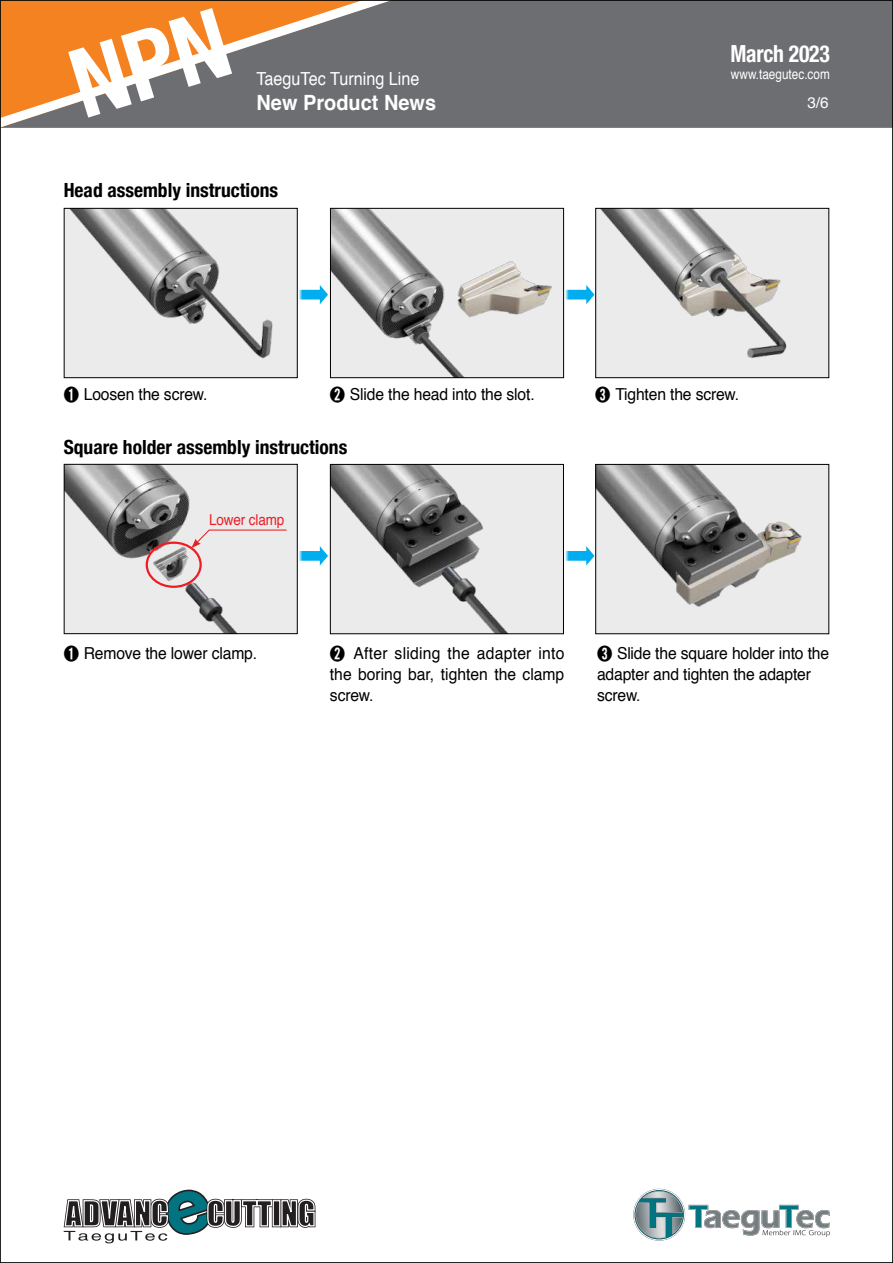
<style>
.page{position:relative;width:893px;height:1263px;background:#fff}
.page>*{position:absolute;margin:0;border:0;box-sizing:border-box;transform-origin:0 0}
.t1{font:700 condensed 23.55px "Helvetica Neue";letter-spacing:-.01em;color:#fff;scale:.92 1}
.t2{font:700 21px "Helvetica";color:#fff;scale:.95 1}
.t3{font:700 condensed 19.5px "Helvetica Neue";color:#000}
.t4{font:18px "Helvetica";color:#fff;scale:.9 1}
.t5{font:16.5px/21px "Helvetica";letter-spacing:-.01em;color:#000;text-align:justify;scale:.95 1}
.t6{font:15.3px "Helvetica";color:#fff}
.t7{font:15px "Helvetica";letter-spacing:-.01em;color:#ed1d24;scale:.9 1}
.t8{font:13.8px "Helvetica";color:#fff;scale:.85 1}
.s1{font-family:"DX Ngo Std 20";font-size:18px}
</style>
<div class="page">
<div style="left:423px;top:2px;width:468px;height:126px;background:#6d6e71"></div>
<svg style="left:2px;top:2px;width:421px;height:126px;background:#9e7c60"></svg>
<svg style="left:63px;top:1189px;width:253px;height:55px"></svg>
<svg style="left:633px;top:1188px;width:197px;height:53px"></svg>
<div style="left:64px;top:208px;width:233px;height:170px;background:#ebebec"></div>
<img style="left:70px;top:210px;width:203px;height:149px">
<div style="left:64px;top:208px;width:234px;height:170px;border:1px solid #000"></div>
<img style="left:332px;top:466px;width:230px;height:166px">
<div style="left:330px;top:464px;width:234px;height:170px;border:1px solid #000"></div>
<div style="left:596px;top:464px;width:233px;height:170px;background:#ebebec"></div>
<img style="left:597px;top:466px;width:205px;height:141px">
<div style="left:595px;top:464px;width:234px;height:170px;border:1px solid #000"></div>
<img style="left:332px;top:210px;width:230px;height:166px">
<div style="left:330px;top:208px;width:234px;height:170px;border:1px solid #000"></div>
<div style="left:596px;top:208px;width:233px;height:170px;background:#ebebec"></div>
<img style="left:601px;top:210px;width:186px;height:148px">
<div style="left:595px;top:208px;width:234px;height:170px;border:1px solid #000"></div>
<svg style="left:296px;top:285px;width:32px;height:19px"></svg>
<svg style="left:299px;top:546px;width:29px;height:20px"></svg>
<svg style="left:562px;top:285px;width:32px;height:19px"></svg>
<svg style="left:562px;top:546px;width:32px;height:20px"></svg>
<img style="left:66px;top:466px;width:230px;height:166px">
<div style="left:64px;top:464px;width:234px;height:170px;border:1px solid #000"></div>
<div style="left:146px;top:542px;width:56px;height:46px;border:2px solid #ed1d24;border-radius:50%"></div>
<svg style="left:191px;top:529px;width:20px;height:19px"></svg>
<hr style="left:209px;top:529px;width:78px;height:2px;background:#ed1d24">
<svg style="left:68px;top:7px;width:164px;height:111px;background:#c6854f"></svg>
<p class="t4" style="left:256px;top:65px;width:183px">TaeguTec Turning Line</p>
<p class="t2" style="left:256px;top:86px;width:191px">New Product News</p>
<p class="t3" style="left:64px;top:178px;width:216px">Head assembly instructions</p>
<h1 class="t1" style="left:730px;top:40px;width:110px">March 2023</h1>
<p class="t8" style="left:731px;top:64px;width:118px">www.taegutec.com</p>
<p class="t6" style="left:807px;top:91px;width:23px">3/6</p>
<p class="t5" style="left:64px;top:384px;width:153px"><span class="s1">➊</span> Loosen the screw.</p>
<p class="t5" style="left:330px;top:384px;width:217px"><span class="s1">➋</span> Slide the head into the slot.</p>
<p class="t3" style="left:64px;top:435px;width:285px">Square holder assembly instructions</p>
<p class="t7" style="left:209px;top:508px;width:85px">Lower clamp</p>
<p class="t5" style="left:595px;top:384px;width:153px"><span class="s1">➌</span> Tighten the screw.</p>
<p class="t5" style="left:64px;top:643px;width:205px"><span class="s1">➊</span> Remove the lower clamp.</p>
<p class="t5" style="left:330px;top:643px;width:248px"><span class="s1">➋</span> After sliding the adapter into the boring bar, tighten the clamp screw.</p>
<p class="t5" style="left:597px;top:643px;width:246px;text-align:left"><span class="s1">➌</span> Slide the square holder into the adapter and tighten the adapter screw.</p>
</div>
